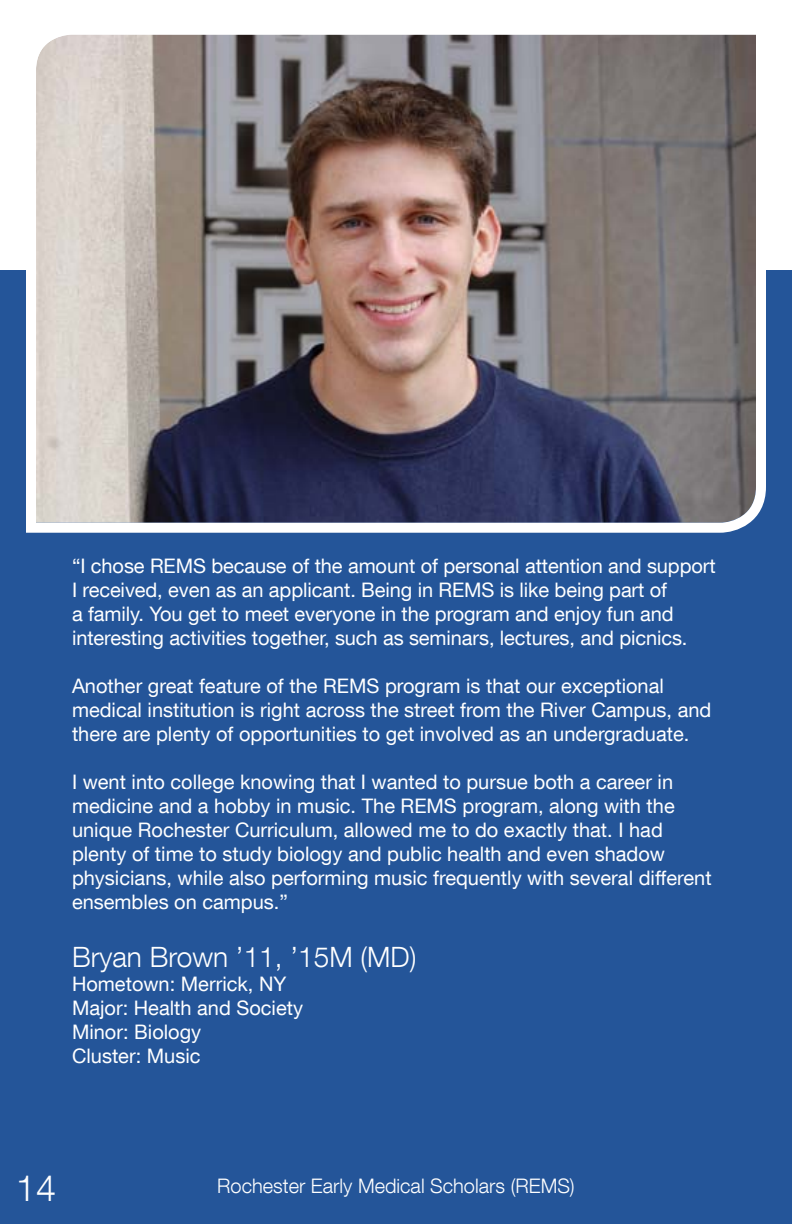
<style>
.page{position:relative;width:792px;height:1224px;background:#fff}
.page>*{position:absolute;margin:0;border:0;box-sizing:border-box;transform-origin:0 0}
.t1{font:300 36px "Helvetica Neue LT Com";color:#fff}
.t2{font:300 28px "Helvetica Neue LT Com";color:#fff}
.t3{font:20px/24px "Helvetica Neue LT Com";color:#fff}
.t4{font:300 20px "Helvetica Neue LT Com";color:#fff}
</style>
<div class="page">
<div style="left:0;top:270px;width:792px;height:954px;background:#245599"></div>
<svg style="left:26px;top:34px;width:740px;height:499px;background:#887f82"></svg>
<p class="t3" style="left:72px;top:554px;width:645px">“I chose REMS because of the amount of personal attention and support I received, even as an applicant. Being in REMS is like being part of<br>a family. You get to meet everyone in the program and enjoy fun and interesting activities together, such as seminars, lectures, and picnics.</p>
<p class="t3" style="left:72px;top:674px;width:641px">Another great feature of the REMS program is that our exceptional medical institution is right across the street from the River Campus, and there are plenty of opportunities to get involved as an undergraduate.</p>
<p class="t3" style="left:72px;top:770px;width:641px">I went into college knowing that I wanted to pursue both a career in medicine and a hobby in music. The REMS program, along with the unique Rochester Curriculum, allowed me to do exactly that. I had plenty of time to study biology and public health and even shadow physicians, while also performing music frequently with several different ensembles on campus.”</p>
<h2 class="t2" style="left:72px;top:940px;width:346px">Bryan Brown ’11, ’15M (MD)</h2>
<p class="t3" style="left:72px;top:971px;width:233px">Hometown: Merrick, NY<br>Major: Health and Society<br>Minor: Biology<br>Cluster: Music</p>
<h1 class="t1" style="left:16px;top:1166px;width:42px">14</h1>
<p class="t4" style="left:217px;top:1174px;width:359px">Rochester Early Medical Scholars (REMS)</p>
</div>
